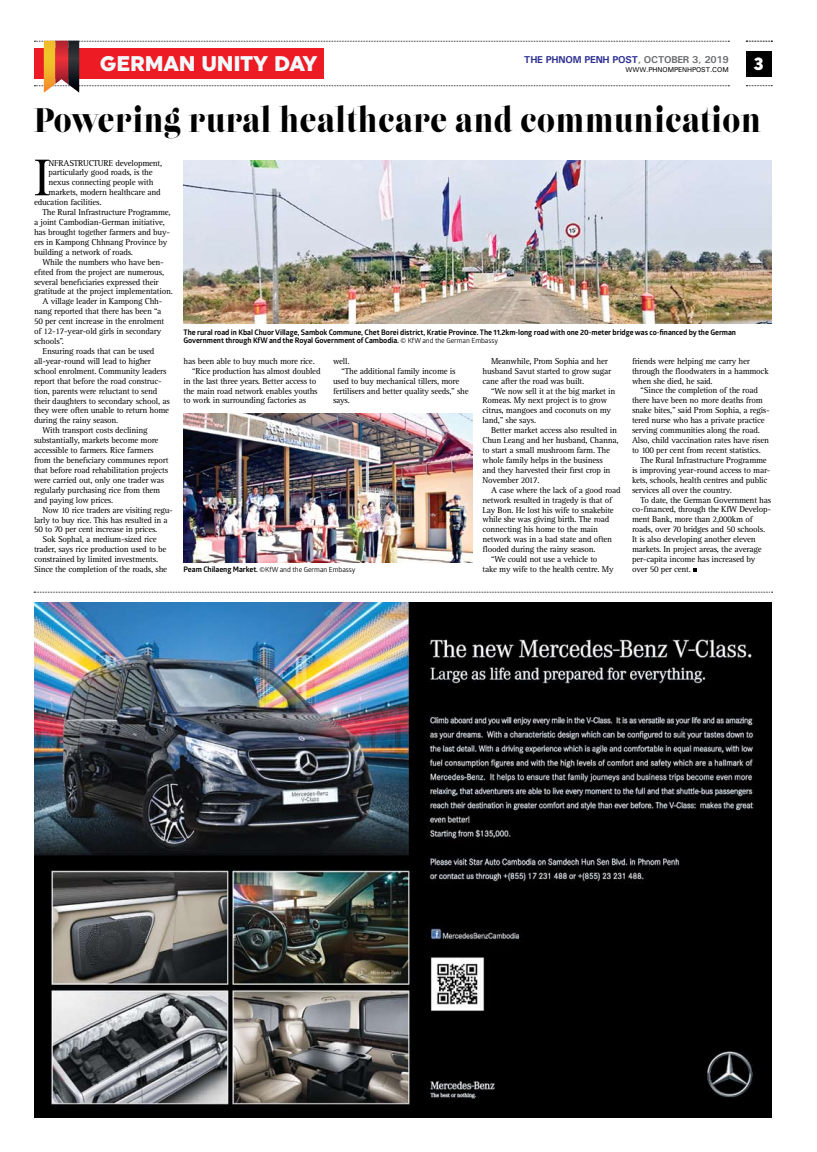
<style>
.page{position:relative;width:817px;height:1152px;background:#fff}
.page>*{position:absolute;margin:0;border:0;box-sizing:border-box;transform-origin:0 0}
.t1{font:53.5px "Rotis Serif Std";color:#000}
.t2{font:34px "Lust Slim Didone";letter-spacing:.02em;color:#000}
.t3{font:900 21.2px "Uniform";letter-spacing:-.01em;color:#f2fafe}
.t4{font:900 17.7px "Uniform";color:#fff}
.t5{font:700 10px "Univers";letter-spacing:-.025em;color:#2e3192}
.t6{font:8.8px/9.9px "Rotis Serif Std";letter-spacing:-.025em;color:#000}
.t7{font:700 7.6px/8.4px "Glober";letter-spacing:-.01em;color:#000}
.t8{font:7px "Glober";letter-spacing:-.01em;color:#000}
.t9{font:500 7px "Univers";letter-spacing:-.01em;color:#000}
.s1{color:#6d6f71}
.s2{font-weight:400;font-size:7px}
.s3{font-weight:700;font-size:7.6px}
</style>
<div class="page">
<svg style="left:746px;top:85px;width:26px;height:1px"></svg>
<svg style="left:746px;top:41px;width:26px;height:1px"></svg>
<div style="left:746px;top:51px;width:25px;height:26px;background:#000"></div>
<img style="left:34px;top:602px;width:737px;height:516px">
<img style="left:183px;top:161px;width:588px;height:163px">
<svg style="left:34px;top:592px;width:738px;height:1px"></svg>
<svg style="left:34px;top:41px;width:695px;height:51px"></svg>
<img style="left:183px;top:414px;width:289px;height:148px">
<p class="t5" style="left:524px;top:53px;width:206px">THE PHNOM PENH POST<span class="s1">, OCTO BER 3, 2019</span></p>
<p class="t9" style="left:625px;top:65px;width:105px">WWW.PHNOMPENHPOST.COM</p>
<h2 class="t2" style="left:34px;top:99px;width:728px">Powering rural healthcare and communication</h2>
<h3 class="t3" style="left:100px;top:51px;width:219px">GERMAN UNITY DAY</h3>
<h3 class="t4" style="left:753px;top:54px;width:11px">3</h3>
<h1 class="t1" style="left:34px;top:147px;width:17px">I</h1>
<p class="t6" style="left:49px;top:158px;width:115px">NFRASTRUCTURE development,</p>
<p class="t6" style="left:49px;top:168px;width:106px">particularly good roads, is the</p>
<p class="t6" style="left:49px;top:178px;width:106px">nexus connecting people with</p>
<p class="t6" style="left:49px;top:188px;width:114px">markets, modern healthcare and</p>
<p class="t6" style="left:34px;top:198px;width:69px">education facilities.</p>
<p class="t6" style="left:43px;top:208px;width:130px">The Rural Infrastructure Programme,</p>
<p class="t6" style="left:34px;top:217px;width:132px">a joint Cambodian-German initiative,</p>
<p class="t6" style="left:34px;top:227px;width:137px">has brought together farmers and buy-</p>
<p class="t6" style="left:34px;top:237px;width:135px">ers in Kampong Chhnang Province by</p>
<p class="t6" style="left:34px;top:247px;width:100px">building a network of roads.</p>
<p class="t6" style="left:43px;top:257px;width:123px">While the numbers who have ben-</p>
<p class="t6" style="left:34px;top:267px;width:132px">efited from the project are numerous,</p>
<p class="t6" style="left:34px;top:277px;width:126px">several beneficiaries expressed their</p>
<p class="t6" style="left:34px;top:287px;width:140px">gratitude at the project implementation.</p>
<p class="t6" style="left:43px;top:297px;width:121px">A village leader in Kampong Chh-</p>
<p class="t6" style="left:34px;top:307px;width:129px">nang reported that there has been “a</p>
<p class="t6" style="left:34px;top:317px;width:132px">50 per cent increase in the enrolment</p>
<p class="t6" style="left:34px;top:327px;width:129px">of 12-17-year-old girls in secondary</p>
<p class="t6" style="left:34px;top:336px;width:31px">schools”.</p>
<p class="t6" style="left:43px;top:346px;width:113px">Ensuring roads that can be used</p>
<p class="t6" style="left:34px;top:356px;width:118px">all-year-round will lead to higher</p>
<p class="t6" style="left:34px;top:366px;width:134px">school enrolment. Community leaders</p>
<p class="t6" style="left:34px;top:376px;width:129px">report that before the road construc-</p>
<p class="t6" style="left:34px;top:386px;width:125px">tion, parents were reluctant to send</p>
<p class="t6" style="left:34px;top:396px;width:137px">their daughters to secondary school, as</p>
<p class="t6" style="left:34px;top:406px;width:137px">they were often unable to return home</p>
<p class="t6" style="left:34px;top:416px;width:86px">during the rainy season.</p>
<p class="t6" style="left:43px;top:426px;width:107px">With transport costs declining</p>
<p class="t6" style="left:34px;top:436px;width:126px">substantially, markets become more</p>
<p class="t6" style="left:34px;top:446px;width:121px">accessible to farmers. Rice farmers</p>
<p class="t6" style="left:34px;top:455px;width:136px">from the beneficiary communes report</p>
<p class="t6" style="left:34px;top:465px;width:136px">that before road rehabilitation projects</p>
<p class="t6" style="left:34px;top:475px;width:132px">were carried out, only one trader was</p>
<p class="t6" style="left:34px;top:485px;width:128px">regularly purchasing rice from them</p>
<p class="t6" style="left:34px;top:495px;width:81px">and paying low prices.</p>
<p class="t6" style="left:43px;top:505px;width:132px">Now 10 rice traders are visiting regu-</p>
<p class="t6" style="left:34px;top:515px;width:135px">larly to buy rice. This has resulted in a</p>
<p class="t6" style="left:34px;top:525px;width:125px">50 to 70 per cent increase in prices.</p>
<p class="t6" style="left:43px;top:535px;width:116px">Sok Sophal, a medium-sized rice</p>
<p class="t6" style="left:34px;top:545px;width:134px">trader, says rice production used to be</p>
<p class="t6" style="left:34px;top:555px;width:125px">constrained by limited investments.</p>
<p class="t6" style="left:34px;top:565px;width:134px">Since the completion of the roads, she</p>
<p class="t7" style="left:183px;top:328px;width:554px">The rural road in Kbal Chuor Village, Sambok Commune, Chet Borei district, Kratie Province. The 11.2km-long road with one 20-meter bridge was co-financed by the German<br>Government through KfW and the Royal Government of Cambodia. <span class="s2">© KfW and the German Embassy</span></p>
<p class="t6" style="left:183px;top:356px;width:133px">has been able to buy much more rice.</p>
<p class="t6" style="left:192px;top:366px;width:130px">“Rice production has almost doubled</p>
<p class="t6" style="left:183px;top:376px;width:134px">in the last three years. Better access to</p>
<p class="t6" style="left:183px;top:386px;width:136px">the main road network enables youths</p>
<p class="t6" style="left:183px;top:396px;width:124px">to work in surrounding factories as</p>
<p class="t6" style="left:333px;top:356px;width:18px">well.</p>
<p class="t6" style="left:341px;top:366px;width:115px">“The additional family income is</p>
<p class="t6" style="left:333px;top:376px;width:128px">used to buy mechanical tillers, more</p>
<p class="t6" style="left:333px;top:386px;width:137px">fertilisers and better quality seeds,” she</p>
<p class="t6" style="left:333px;top:396px;width:18px">says.</p>
<p class="t8" style="left:183px;top:565px;width:173px"><span class="s3">Peam Chilaeng Market.</span> ©KfW and the German Embassy</p>
<p class="t6" style="left:482px;top:356px;width:130px;text-indent:9px">Meanwhile, Prom Sophia and her husband Savut started to grow sugar cane after the road was built.</p>
<p class="t6" style="left:482px;top:386px;width:134px;text-indent:9px">“We now sell it at the big market in<br>Romeas. My next project is to grow citrus, mangoes and coconuts on my land,” she says.</p>
<p class="t6" style="left:482px;top:426px;width:137px;text-indent:9px">Better market access also resulted in<br>Chun Leang and her husband, Channa, to start a small mushroom farm. The whole family helps in the business<br>and they harvested their first crop in<br>November 2017.</p>
<p class="t6" style="left:491px;top:485px;width:131px">A case where the lack of a good road</p>
<p class="t6" style="left:482px;top:495px;width:131px">network resulted in tragedy is that of</p>
<p class="t6" style="left:482px;top:505px;width:133px">Lay Bon. He lost his wife to snakebite</p>
<p class="t6" style="left:482px;top:515px;width:128px">while she was giving birth. The road</p>
<p class="t6" style="left:482px;top:525px;width:117px">connecting his home to the main</p>
<p class="t6" style="left:482px;top:535px;width:131px">network was in a bad state and often</p>
<p class="t6" style="left:482px;top:545px;width:114px">flooded during the rainy season.</p>
<p class="t6" style="left:491px;top:555px;width:108px">“We could not use a vehicle to</p>
<p class="t6" style="left:482px;top:564px;width:132px">take my wife to the health centre. My</p>
<p class="t6" style="left:632px;top:356px;width:138px">friends were helping me carry her through the floodwaters in a hammock when she died, he said.</p>
<p class="t6" style="left:640px;top:386px;width:119px">“Since the completion of the road</p>
<p class="t6" style="left:632px;top:396px;width:132px">there have been no more deaths from</p>
<p class="t6" style="left:632px;top:406px;width:139px">snake bites,” said Prom Sophia, a regis-</p>
<p class="t6" style="left:632px;top:416px;width:134px">tered nurse who has a private practice</p>
<p class="t6" style="left:632px;top:426px;width:129px">serving communities along the road.</p>
<p class="t6" style="left:632px;top:435px;width:138px">Also, child vaccination rates have risen</p>
<p class="t6" style="left:632px;top:445px;width:130px">to 100 per cent from recent statistics.</p>
<p class="t6" style="left:640px;top:455px;width:128px">The Rural Infrastructure Programme</p>
<p class="t6" style="left:632px;top:465px;width:140px">is improving year-round access to mar-</p>
<p class="t6" style="left:632px;top:475px;width:137px">kets, schools, health centres and public</p>
<p class="t6" style="left:632px;top:485px;width:101px">services all over the country.</p>
<p class="t6" style="left:640px;top:495px;width:132px">To date, the German Government has</p>
<p class="t6" style="left:632px;top:505px;width:140px">co-financed, through the KfW Develop-</p>
<p class="t6" style="left:632px;top:515px;width:122px">ment Bank, more than 2,000km of</p>
<p class="t6" style="left:632px;top:525px;width:134px">roads, over 70 bridges and 50 schools.</p>
<p class="t6" style="left:632px;top:535px;width:125px">It is also developing another eleven</p>
<p class="t6" style="left:632px;top:545px;width:131px">markets. In project areas, the average</p>
<p class="t6" style="left:632px;top:554px;width:125px">per-capita income has increased by</p>
<p class="t6" style="left:632px;top:564px;width:60px">over 50 per cent.</p>
</div>
